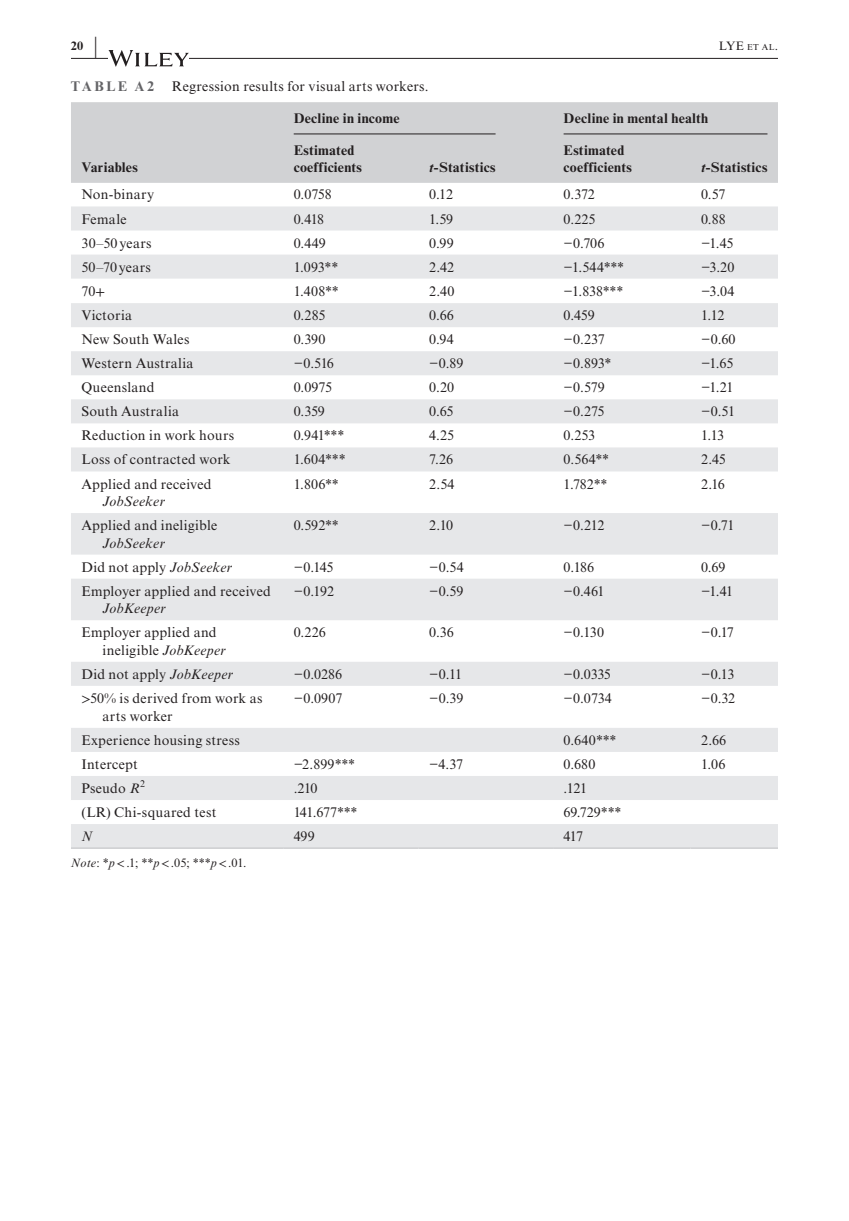
<style>
.page{position:relative;width:849px;height:1221px;background:#fff}
.page>*{position:absolute;margin:0;border:0;box-sizing:border-box;transform-origin:0 0}
.t1{font:14px/17.5px "Times New Roman MT Std";letter-spacing:.015em;color:#231f20}
.t2{font:700 14px/17.5px "Times New Roman MT Std";letter-spacing:.015em;color:#231f20}
.t3{font:italic 14px "Times New Roman MT Std";letter-spacing:.015em;color:#231f20}
.t4{font:700 14px "Times New Roman MT Std";letter-spacing:.165em;color:#636366}
.t5{font:12.25px "Times New Roman MT Std";letter-spacing:-.015em;color:#231f20}
.t6{font:700 12.25px "Times New Roman MT Std";color:#231f20}
.s1{font-size:23.62px}
.s2{font-size:8.58px}
.s3{font-style:italic}
.s4{font-family:"STIX"}
</style>
<div class="page">
<hr style="left:71px;top:58px;width:706px;height:1px;background:#231f20">
<svg style="left:108px;top:50px;width:81px;height:17px"></svg>
<div style="left:71px;top:102px;width:706px;height:81px;background:#d1d2d4"></div>
<svg style="left:71px;top:206px;width:706px;height:641px"></svg>
<hr style="left:71px;top:847px;width:212px;height:2px;background:#d1d2d4">
<hr style="left:283px;top:847px;width:135px;height:2px;background:#d1d2d4">
<hr style="left:418px;top:847px;width:135px;height:2px;background:#d1d2d4">
<hr style="left:553px;top:847px;width:137px;height:2px;background:#d1d2d4">
<hr style="left:690px;top:847px;width:87px;height:2px;background:#d1d2d4">
<hr style="left:293px;top:133px;width:202px;height:1px;background:#231f20">
<hr style="left:563px;top:133px;width:204px;height:1px;background:#231f20">
<p class="t6" style="left:71px;top:38px;width:27px">20 <span class="s1">|</span></p>
<p class="t5" style="left:718px;top:39px;width:60px">LYE <span class="s2">et al</span>.</p>
<p class="t4" style="left:71px;top:77px;width:84px">TABLE A2</p>
<p class="t1" style="left:172px;top:77px;width:258px">Regression results for visual arts workers.</p>
<p class="t2" style="left:81px;top:158px;width:58px">Variables</p>
<p class="t2" style="left:293px;top:109px;width:107px">Decline in income</p>
<p class="t2" style="left:563px;top:109px;width:146px">Decline in mental health</p>
<p class="t2" style="left:293px;top:141px;width:70px">Estimated coefficients</p>
<p class="t2" style="left:563px;top:141px;width:70px">Estimated coefficients</p>
<p class="t2" style="left:429px;top:158px;width:68px"><span class="s3">t</span>-Statistics</p>
<p class="t2" style="left:700px;top:158px;width:68px"><span class="s3">t</span>-Statistics</p>
<p class="t1" style="left:81px;top:186px;width:74px">Non-binary</p>
<p class="t1" style="left:293px;top:186px;width:39px">0.0758</p>
<p class="t1" style="left:429px;top:186px;width:25px">0.12</p>
<p class="t1" style="left:563px;top:186px;width:33px">0.372</p>
<p class="t1" style="left:700px;top:186px;width:26px">0.57</p>
<p class="t1" style="left:81px;top:210px;width:47px">Female</p>
<p class="t1" style="left:293px;top:210px;width:32px">0.418</p>
<p class="t1" style="left:429px;top:210px;width:26px">1.59</p>
<p class="t1" style="left:563px;top:210px;width:33px">0.225</p>
<p class="t1" style="left:700px;top:210px;width:26px">0.88</p>
<p class="t1" style="left:81px;top:234px;width:71px">30–50years</p>
<p class="t1" style="left:293px;top:234px;width:34px">0.449</p>
<p class="t1" style="left:429px;top:234px;width:26px">0.99</p>
<p class="t1" style="left:563px;top:234px;width:42px">−0.706</p>
<p class="t1" style="left:700px;top:234px;width:34px">−1.45</p>
<p class="t1" style="left:81px;top:258px;width:71px">50–70years</p>
<p class="t1" style="left:293px;top:258px;width:46px">1.093**</p>
<p class="t1" style="left:429px;top:258px;width:26px">2.42</p>
<p class="t1" style="left:563px;top:258px;width:62px">−1.544***</p>
<p class="t1" style="left:700px;top:258px;width:35px">−3.20</p>
<p class="t1" style="left:81px;top:282px;width:25px">70<span class="s4">+</span></p>
<p class="t1" style="left:293px;top:282px;width:47px">1.408**</p>
<p class="t1" style="left:429px;top:282px;width:27px">2.40</p>
<p class="t1" style="left:563px;top:282px;width:61px">−1.838***</p>
<p class="t1" style="left:700px;top:282px;width:35px">−3.04</p>
<p class="t1" style="left:81px;top:307px;width:52px">Victoria</p>
<p class="t1" style="left:293px;top:307px;width:33px">0.285</p>
<p class="t1" style="left:429px;top:307px;width:26px">0.66</p>
<p class="t1" style="left:563px;top:307px;width:33px">0.459</p>
<p class="t1" style="left:700px;top:307px;width:25px">1.12</p>
<p class="t1" style="left:81px;top:331px;width:109px">New South Wales</p>
<p class="t1" style="left:293px;top:331px;width:33px">0.390</p>
<p class="t1" style="left:429px;top:331px;width:26px">0.94</p>
<p class="t1" style="left:563px;top:331px;width:43px">−0.237</p>
<p class="t1" style="left:700px;top:331px;width:36px">−0.60</p>
<p class="t1" style="left:81px;top:355px;width:114px">Western Australia</p>
<p class="t1" style="left:293px;top:355px;width:42px">−0.516</p>
<p class="t1" style="left:429px;top:355px;width:36px">−0.89</p>
<p class="t1" style="left:563px;top:355px;width:49px">−0.893*</p>
<p class="t1" style="left:700px;top:355px;width:34px">−1.65</p>
<p class="t1" style="left:81px;top:379px;width:75px">Queensland</p>
<p class="t1" style="left:293px;top:379px;width:40px">0.0975</p>
<p class="t1" style="left:429px;top:379px;width:27px">0.20</p>
<p class="t1" style="left:563px;top:379px;width:43px">−0.579</p>
<p class="t1" style="left:700px;top:379px;width:34px">−1.21</p>
<p class="t1" style="left:81px;top:403px;width:99px">South Australia</p>
<p class="t1" style="left:293px;top:403px;width:33px">0.359</p>
<p class="t1" style="left:429px;top:403px;width:26px">0.65</p>
<p class="t1" style="left:563px;top:403px;width:42px">−0.275</p>
<p class="t1" style="left:700px;top:403px;width:35px">−0.51</p>
<p class="t1" style="left:81px;top:427px;width:154px">Reduction in work hours</p>
<p class="t1" style="left:293px;top:427px;width:52px">0.941***</p>
<p class="t1" style="left:429px;top:427px;width:26px">4.25</p>
<p class="t1" style="left:563px;top:427px;width:33px">0.253</p>
<p class="t1" style="left:700px;top:427px;width:25px">1.13</p>
<p class="t1" style="left:81px;top:451px;width:150px">Loss of contracted work</p>
<p class="t1" style="left:293px;top:451px;width:53px">1.604***</p>
<p class="t1" style="left:429px;top:451px;width:26px">7.26</p>
<p class="t1" style="left:563px;top:451px;width:47px">0.564**</p>
<p class="t1" style="left:700px;top:451px;width:26px">2.45</p>
<p class="t1" style="left:81px;top:475px;width:132px">Applied and received</p>
<p class="t3" style="left:102px;top:493px;width:64px">JobSeeker</p>
<p class="t1" style="left:293px;top:475px;width:47px">1.806**</p>
<p class="t1" style="left:429px;top:475px;width:27px">2.54</p>
<p class="t1" style="left:563px;top:475px;width:45px">1.782**</p>
<p class="t1" style="left:700px;top:475px;width:25px">2.16</p>
<p class="t1" style="left:81px;top:516px;width:137px">Applied and ineligible</p>
<p class="t3" style="left:102px;top:535px;width:64px">JobSeeker</p>
<p class="t1" style="left:293px;top:516px;width:47px">0.592**</p>
<p class="t1" style="left:429px;top:516px;width:26px">2.10</p>
<p class="t1" style="left:563px;top:516px;width:42px">−0.212</p>
<p class="t1" style="left:700px;top:516px;width:35px">−0.71</p>
<p class="t1" style="left:81px;top:558px;width:152px">Did not apply <span class="s3">JobSeeker</span></p>
<p class="t1" style="left:293px;top:558px;width:41px">−0.145</p>
<p class="t1" style="left:429px;top:558px;width:36px">−0.54</p>
<p class="t1" style="left:563px;top:558px;width:32px">0.186</p>
<p class="t1" style="left:700px;top:558px;width:26px">0.69</p>
<p class="t1" style="left:81px;top:582px;width:191px">Employer applied and received</p>
<p class="t3" style="left:102px;top:600px;width:65px">JobKeeper</p>
<p class="t1" style="left:293px;top:582px;width:42px">−0.192</p>
<p class="t1" style="left:429px;top:582px;width:36px">−0.59</p>
<p class="t1" style="left:563px;top:582px;width:42px">−0.461</p>
<p class="t1" style="left:700px;top:582px;width:34px">−1.41</p>
<p class="t1" style="left:102px;top:623px;width:125px;text-indent:-21px">Employer applied and ineligible <span class="s3">JobKeeper</span></p>
<p class="t1" style="left:293px;top:623px;width:34px">0.226</p>
<p class="t1" style="left:429px;top:623px;width:26px">0.36</p>
<p class="t1" style="left:563px;top:623px;width:42px">−0.130</p>
<p class="t1" style="left:700px;top:623px;width:34px">−0.17</p>
<p class="t1" style="left:81px;top:665px;width:153px">Did not apply <span class="s3">JobKeeper</span></p>
<p class="t1" style="left:293px;top:665px;width:50px">−0.0286</p>
<p class="t1" style="left:429px;top:665px;width:34px">−0.11</p>
<p class="t1" style="left:563px;top:665px;width:49px">−0.0335</p>
<p class="t1" style="left:700px;top:665px;width:35px">−0.13</p>
<p class="t1" style="left:102px;top:689px;width:161px;text-indent:-21px"><span class="s4">&gt;</span>50% is derived from work as arts worker</p>
<p class="t1" style="left:293px;top:689px;width:50px">−0.0907</p>
<p class="t1" style="left:429px;top:689px;width:36px">−0.39</p>
<p class="t1" style="left:563px;top:689px;width:50px">−0.0734</p>
<p class="t1" style="left:700px;top:689px;width:36px">−0.32</p>
<p class="t1" style="left:81px;top:731px;width:160px">Experience housing stress</p>
<p class="t1" style="left:563px;top:731px;width:54px">0.640***</p>
<p class="t1" style="left:700px;top:731px;width:27px">2.66</p>
<p class="t1" style="left:81px;top:755px;width:58px">Intercept</p>
<p class="t1" style="left:293px;top:755px;width:63px">−2.899***</p>
<p class="t1" style="left:429px;top:755px;width:35px">−4.37</p>
<p class="t1" style="left:563px;top:755px;width:33px">0.680</p>
<p class="t1" style="left:700px;top:755px;width:26px">1.06</p>
<p class="t1" style="left:81px;top:779px;width:65px">Pseudo <span class="s3">R</span><sup>2</sup></p>
<p class="t1" style="left:293px;top:779px;width:25px">.210</p>
<p class="t1" style="left:563px;top:779px;width:25px">.121</p>
<p class="t1" style="left:81px;top:803px;width:136px">(LR) Chi-squared test</p>
<p class="t1" style="left:293px;top:803px;width:65px">141.677***</p>
<p class="t1" style="left:563px;top:803px;width:59px">69.729***</p>
<p class="t3" style="left:81px;top:828px;width:12px">N</p>
<p class="t1" style="left:293px;top:827px;width:23px">499</p>
<p class="t1" style="left:563px;top:827px;width:21px">417</p>
<p class="t5" style="left:71px;top:856px;width:177px"><span class="s3">Note</span>: *<span class="s3">p</span><span class="s4">&lt;</span>.1; **<span class="s3">p</span><span class="s4">&lt;</span>.05; ***<span class="s3">p</span><span class="s4">&lt;</span>.01.</p>
</div>
